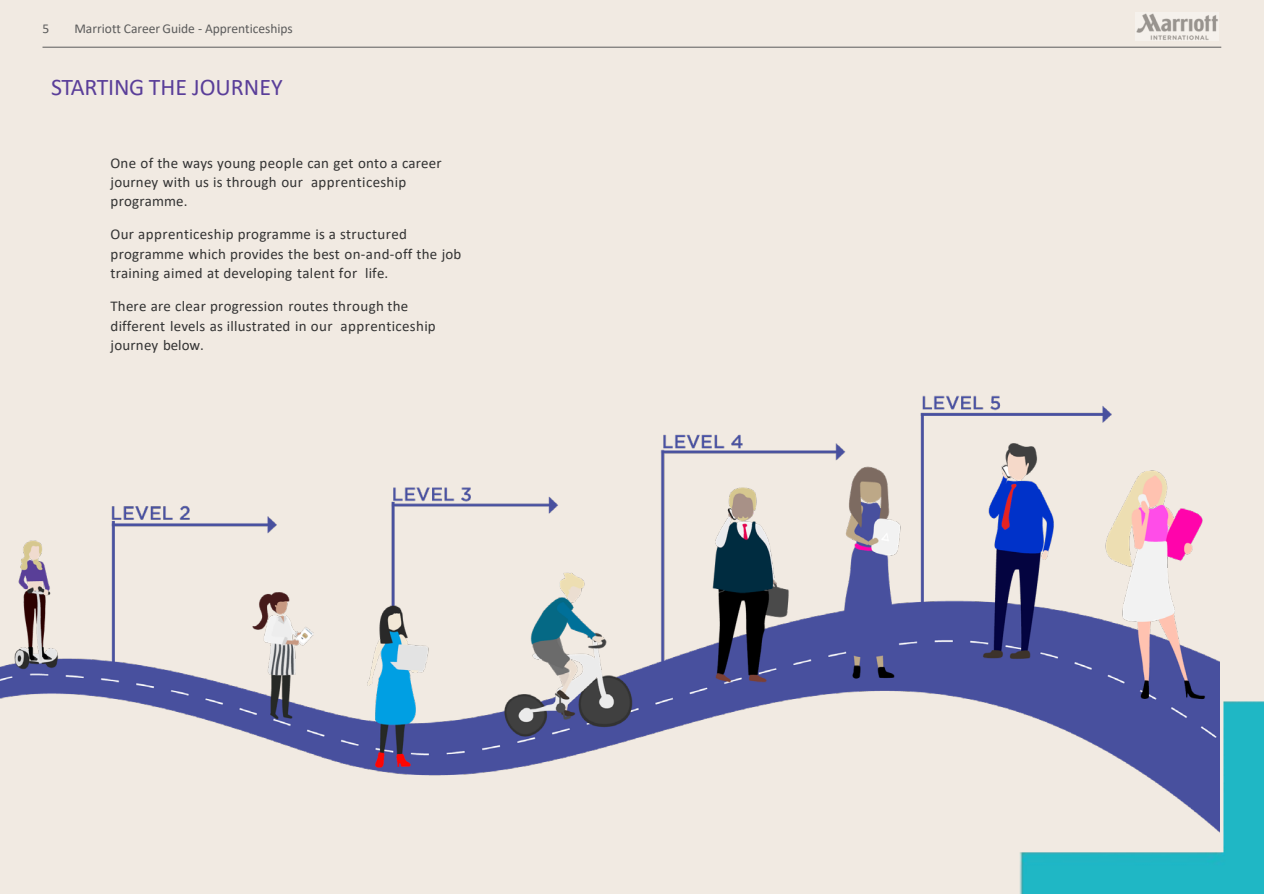
<style>
.page{position:relative;width:1264px;height:894px;background:#fff}
.page>*{position:absolute;margin:0;border:0;box-sizing:border-box;transform-origin:0 0}
.t1{font:24px "Calibri";letter-spacing:-.005em;color:#5a3e99}
.t2{font:15px/19.5px "Calibri";letter-spacing:.015em;color:#333}
.t3{font:13.5px "Calibri";color:#5b5b5b}
</style>
<div class="page">
<div style="left:0;top:0;width:1263px;height:893px;background:#f1eae2"></div>
<img style="left:1134px;top:12px;width:84px;height:28px">
<hr style="left:42px;top:47px;width:1178px;height:1px;background:#5b5b5b">
<img style="left:0;top:361px;width:1218px;height:489px">
<p class="t3" style="left:42px;top:19px;width:8px">5</p>
<p class="t3" style="left:74px;top:19px;width:220px">Marriott Career Guide - Apprenticeships</p>
<p class="t1" style="left:51px;top:70px;width:233px">STARTING THE JOURNEY</p>
<p class="t2" style="left:110px;top:152px;width:332px">One of the ways young people can get onto a career journey with us is through our apprenticeship programme.</p>
<p class="t2" style="left:111px;top:224px;width:352px">Our apprenticeship programme is a structured programme which provides the best on-and-off the job training aimed at developing talent for life.</p>
<p class="t2" style="left:111px;top:296px;width:326px">There are clear progression routes through the different levels as illustrated in our apprenticeship journey below.</p>
</div>
